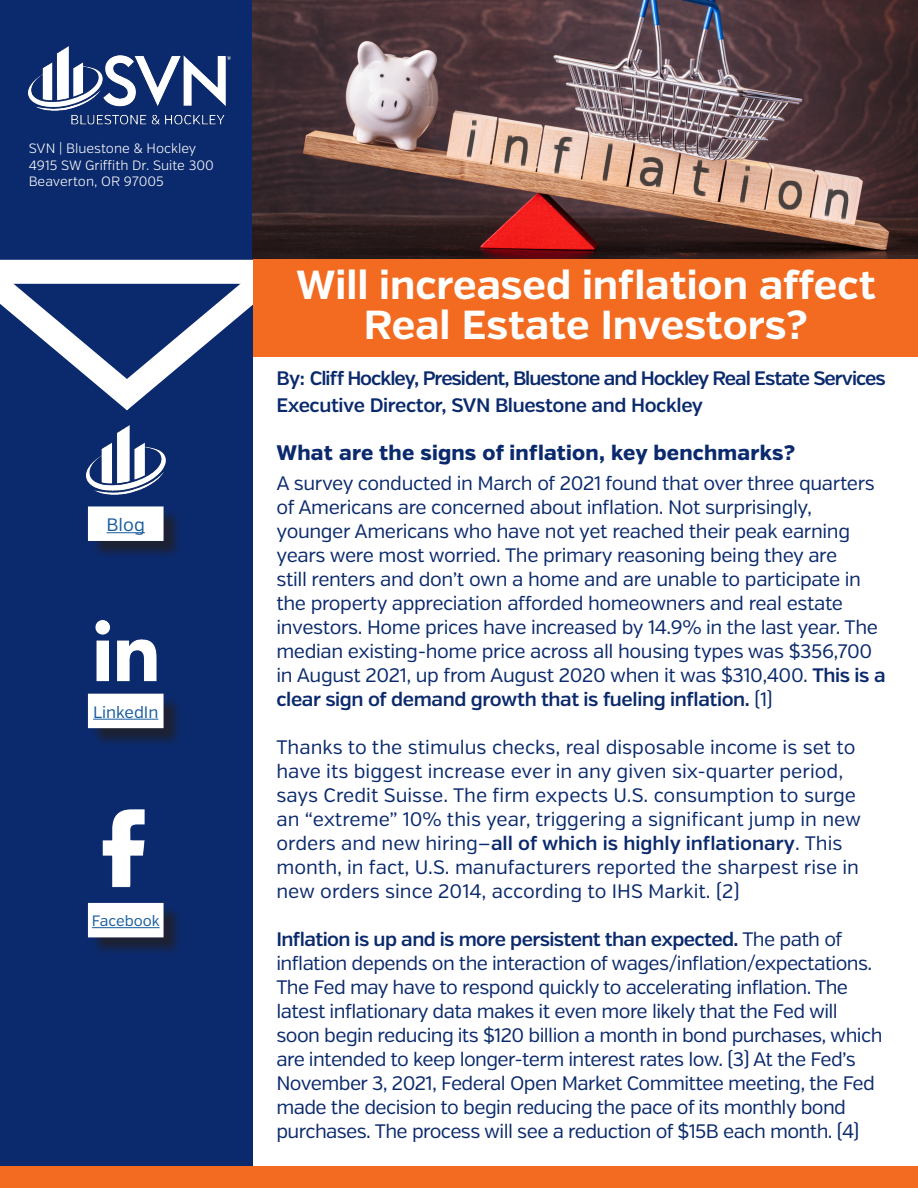
<style>
.page{position:relative;width:918px;height:1188px;background:#fff}
.page>*{position:absolute;margin:0;border:0;box-sizing:border-box;transform-origin:0 0}
.t1{font:700 40.5px/40.5px "Verb";color:#fff;text-align:center}
.t2{font:800 21px "Verb";letter-spacing:.01em;color:#0b2a6d}
.t3{font:19.5px/24px "Verb";letter-spacing:-.02em;color:#0b2a6d}
.t4{font:19.5px/24px "Verb";color:#0b2a6d}
.t5{font:600 19.5px "Verb";letter-spacing:-.05em;color:#0b2a6d}
.t6{font:600 19.5px "Verb";letter-spacing:-.02em;color:#0b2a6d}
.t7{font:18px "Verb";color:#175d9e}
.t8{font:16.5px "Verb";color:#175d9e}
.t9{font:15px "Verb";color:#175d9e}
.t10{font:300 13.5px "Verb";color:#fff}
.s1{font-weight:600}
</style>
<div class="page">
<div style="left:0;top:0;width:252px;height:1166px;background:#0b2a6d"></div>
<svg style="left:168px;top:259px;width:148px;height:176px"></svg>
<svg style="left:0;top:259px;width:168px;height:152px"></svg>
<img style="left:29px;top:46px;width:202px;height:79px">
<div style="left:0;top:1166px;width:918px;height:22px;background:#f36b21"></div>
<img style="left:86px;top:425px;width:79px;height:70px">
<div style="left:90px;top:509px;width:92px;height:51px;background:#231f20;opacity:.75"></div>
<div style="left:89px;top:507px;width:74px;height:33px;background:#fff"></div>
<hr style="left:107px;top:532px;width:38px;height:1px;background:#175d9e">
<div style="left:88px;top:506px;width:76px;height:35px;border:2px solid #fff"></div>
<img style="left:95px;top:619px;width:62px;height:63px">
<div style="left:90px;top:696px;width:92px;height:51px;background:#231f20;opacity:.75"></div>
<div style="left:89px;top:694px;width:74px;height:33px;background:#fff"></div>
<hr style="left:93px;top:719px;width:65px;height:1px;background:#175d9e">
<div style="left:88px;top:694px;width:76px;height:34px;border:2px solid #fff"></div>
<img style="left:102px;top:809px;width:43px;height:79px">
<div style="left:90px;top:905px;width:92px;height:51px;background:#231f20;opacity:.75"></div>
<div style="left:89px;top:904px;width:74px;height:33px;background:#fff"></div>
<hr style="left:92px;top:927px;width:68px;height:1px;background:#175d9e">
<div style="left:88px;top:903px;width:76px;height:34px;border:2px solid #fff"></div>
<img style="left:252px;top:0;width:666px;height:259px">
<div style="left:253px;top:259px;width:665px;height:97px;background:#f36b21"></div>
<p class="t10" style="left:29px;top:141px;width:169px">SVN | Bluestone &amp; Hockley</p>
<p class="t10" style="left:29px;top:157px;width:187px">4915 SW Griffith Dr. Suite 300</p>
<p class="t10" style="left:29px;top:173px;width:137px">Beaverton, OR 97005</p>
<p class="t7" style="left:107px;top:514px;width:40px">Blog</p>
<p class="t8" style="left:93px;top:702px;width:67px">LinkedIn</p>
<p class="t9" style="left:92px;top:912px;width:69px">Facebook</p>
<p class="t1" style="left:296px;top:265px;width:581px">Will increased inflation affect<br>Real Estate Investors?</p>
<p class="t5" style="left:276px;top:366px;width:611px">By: Cliff Hockley, President, Bluestone and Hockley Real Estate Services</p>
<p class="t6" style="left:276px;top:393px;width:428px">Executive Director, SVN Bluestone and Hockley</p>
<p class="t2" style="left:276px;top:440px;width:520px">What are the signs of inflation, key benchmarks?</p>
<p class="t3" style="left:276px;top:471px;width:611px">A survey conducted in March of 2021 found that over three quarters of Americans are concerned about inflation. Not surprisingly, younger Americans who have not yet reached their peak earning years were most worried. The primary reasoning being they are<br>still renters and don’t own a home and are unable to participate in the property appreciation afforded homeowners and real estate investors. Home prices have increased by 14.9% in the last year. The median existing-home price across all housing types was $356,700 in August 2021, up from August 2020 when it was $310,400. <span class="s1">This is a clear sign of demand growth that is fueling inflation.</span> (1)</p>
<p class="t4" style="left:276px;top:735px;width:586px">Thanks to the stimulus checks, real disposable income is set to have its biggest increase ever in any given six-quarter period, says Credit Suisse. The firm expects U.S. consumption to surge an “extreme” 10% this year, triggering a significant jump in new orders and new hiring—<span class="s1">all of which is highly inflationary</span>. This month, in fact, U.S. manufacturers reported the sharpest rise in new orders since 2014, according to IHS Markit. (2)</p>
<p class="t3" style="left:276px;top:927px;width:608px"><span class="s1">Inflation is up and is more persistent than expected.</span> The path of inflation depends on the interaction of wages/inflation/expectations.<br>The Fed may have to respond quickly to accelerating inflation. The latest inflationary data makes it even more likely that the Fed will soon begin reducing its $120 billion a month in bond purchases, which are intended to keep longer-term interest rates low. (3) At the Fed’s November 3, 2021, Federal Open Market Committee meeting, the Fed made the decision to begin reducing the pace of its monthly bond purchases. The process will see a reduction of $15B each month. (4)</p>
</div>
